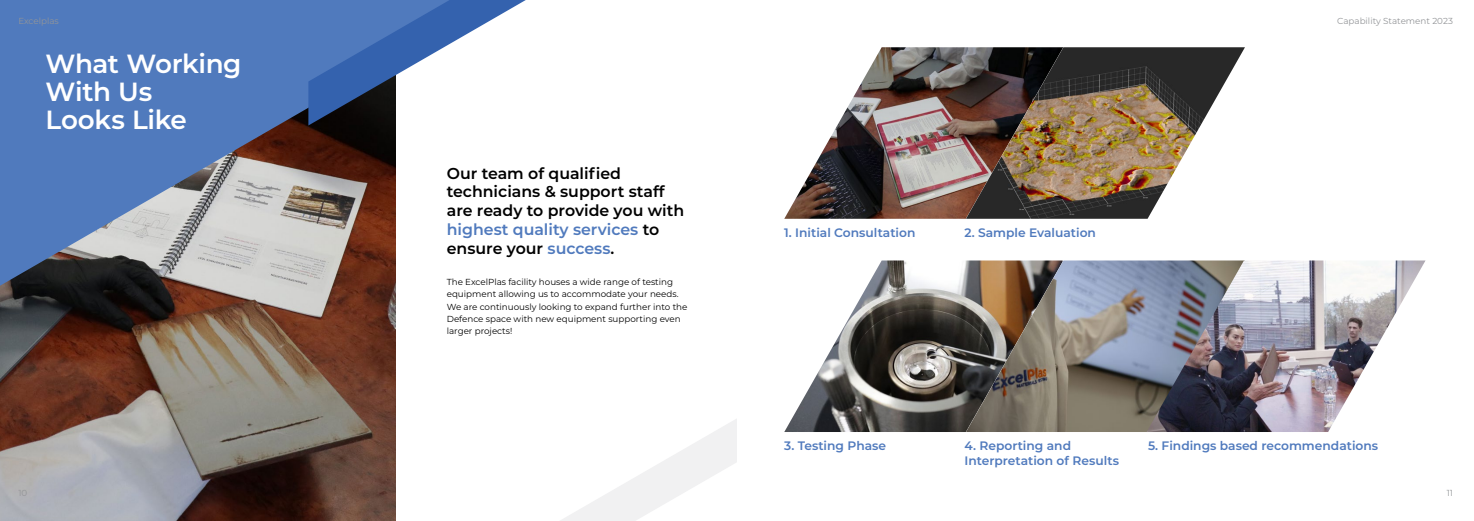
<style>
.page{position:relative;width:1474px;height:521px;background:#fff}
.page>*{position:absolute;margin:0;border:0;box-sizing:border-box;transform-origin:0 0}
.t1{font:600 26.25px/28px "Montserrat";letter-spacing:-.015em;color:#fff}
.t2{font:600 15.75px/18.9px "Montserrat";color:#000}
.t3{font:600 12.25px/14.7px "Montserrat";color:#507abd}
.t4{font:8.75px/12.2px "Montserrat";color:#000}
.t5{font:8.75px "Montserrat";color:#939598}
.s1{color:#507abd}
</style>
<div class="page">
<img style="left:0;top:286px;width:396px;height:235px">
<svg style="left:0;top:0;width:396px;height:286px;background:#697ca1"></svg>
<svg style="left:308px;top:0;width:218px;height:125px"></svg>
<svg style="left:560px;top:419px;width:177px;height:102px"></svg>
<img style="left:784px;top:47px;width:182px;height:172px">
<img style="left:784px;top:260px;width:182px;height:172px">
<img style="left:966px;top:260px;width:180px;height:172px">
<img style="left:1146px;top:260px;width:279px;height:172px">
<img style="left:966px;top:47px;width:278px;height:172px">
<p class="t5" style="left:18px;top:15px;width:42px">Excelplas</p>
<p class="t5" style="left:1337px;top:15px;width:117px">Capability Statement 2023</p>
<h1 class="t1" style="left:45px;top:48px;width:197px">What Working<br>With Us<br>Looks Like</h1>
<h2 class="t2" style="left:447px;top:163px;width:239px">Our team of qualified technicians &amp; support staff are ready to provide you with <span class="s1">highest quality services</span> to ensure your <span class="s1">success</span>.</h2>
<p class="t4" style="left:447px;top:276px;width:242px">The ExcelPlas facility houses a wide range of testing equipment allowing us to accommodate your needs.<br>We are continuously looking to expand further into the Defence space with new equipment supporting even larger projects!</p>
<h3 class="t3" style="left:784px;top:224px;width:133px">1. Initial Consultation</h3>
<h3 class="t3" style="left:964px;top:224px;width:133px">2. Sample Evaluation</h3>
<h3 class="t3" style="left:784px;top:438px;width:103px">3. Testing Phase</h3>
<h3 class="t3" style="left:964px;top:438px;width:156px">4. Reporting and<br>Interpretation of Results</h3>
<h3 class="t3" style="left:1148px;top:438px;width:231px">5. Findings based recommendations</h3>
<p class="t5" style="left:1446px;top:487px;width:8px">11</p>
</div>
